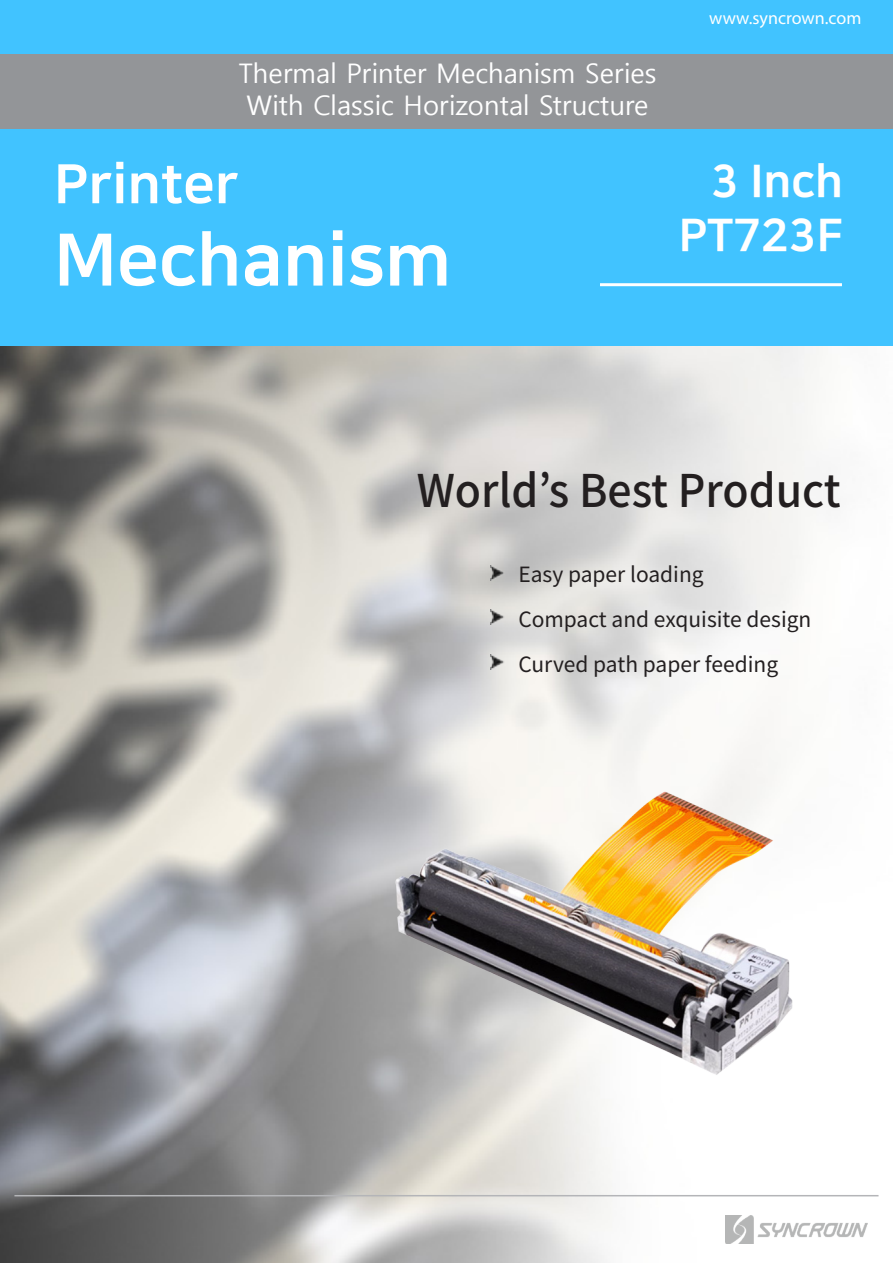
<style>
.page{position:relative;width:893px;height:1263px;background:#fff}
.page>*{position:absolute;margin:0;border:0;box-sizing:border-box;transform-origin:0 0}
.t1{font:72px "Nanum Square EB";color:#fff}
.t2{font:54px "Nanum Square EB";color:#fff}
.t3{font:500 45px "Noto Sans KR";color:#231f20;scale:.95 1}
.t4{font:45px "Nanum Square EB";color:#fff}
.t5{font:27px "Malgun Gothic";color:#fff}
.t6{font:21px "Noto Sans KR";color:#231f20}
.t7{font:18px "Myriad Pro";color:#fff}
</style>
<div class="page">
<img style="left:0;top:0;width:893px;height:1263px">
<hr style="left:14px;top:1195px;width:864px;height:1px;background:#b4b5b8">
<img style="left:491px;top:565px;width:13px;height:15px">
<img style="left:491px;top:610px;width:13px;height:15px">
<img style="left:491px;top:655px;width:13px;height:15px">
<img style="left:725px;top:1215px;width:142px;height:29px">
<hr style="left:600px;top:283px;width:242px;height:3px;background:#fff">
<img style="left:294px;top:767px;width:599px;height:437px">
<div style="left:0;top:54px;width:893px;height:74px;background:#939598"></div>
<p class="t5" style="left:239px;top:58px;width:420px">Thermal Printer Mechanism Series</p>
<p class="t5" style="left:246px;top:90px;width:404px">With Classic Horizontal Structure</p>
<p class="t2" style="left:54px;top:155px;width:186px">Printer</p>
<p class="t1" style="left:54px;top:221px;width:399px">Mechanism</p>
<p class="t7" style="left:709px;top:7px;width:154px">www.syncrown.com</p>
<p class="t4" style="left:711px;top:157px;width:133px">3 Inch</p>
<p class="t4" style="left:679px;top:211px;width:166px">PT723F</p>
<p class="t3" style="left:417px;top:466px;width:448px">World’s Best Product</p>
<p class="t6" style="left:518px;top:563px;width:187px">Easy paper loading</p>
<p class="t6" style="left:518px;top:608px;width:295px">Compact and exquisite design</p>
<p class="t6" style="left:518px;top:653px;width:261px">Curved path paper feeding</p>
</div>
